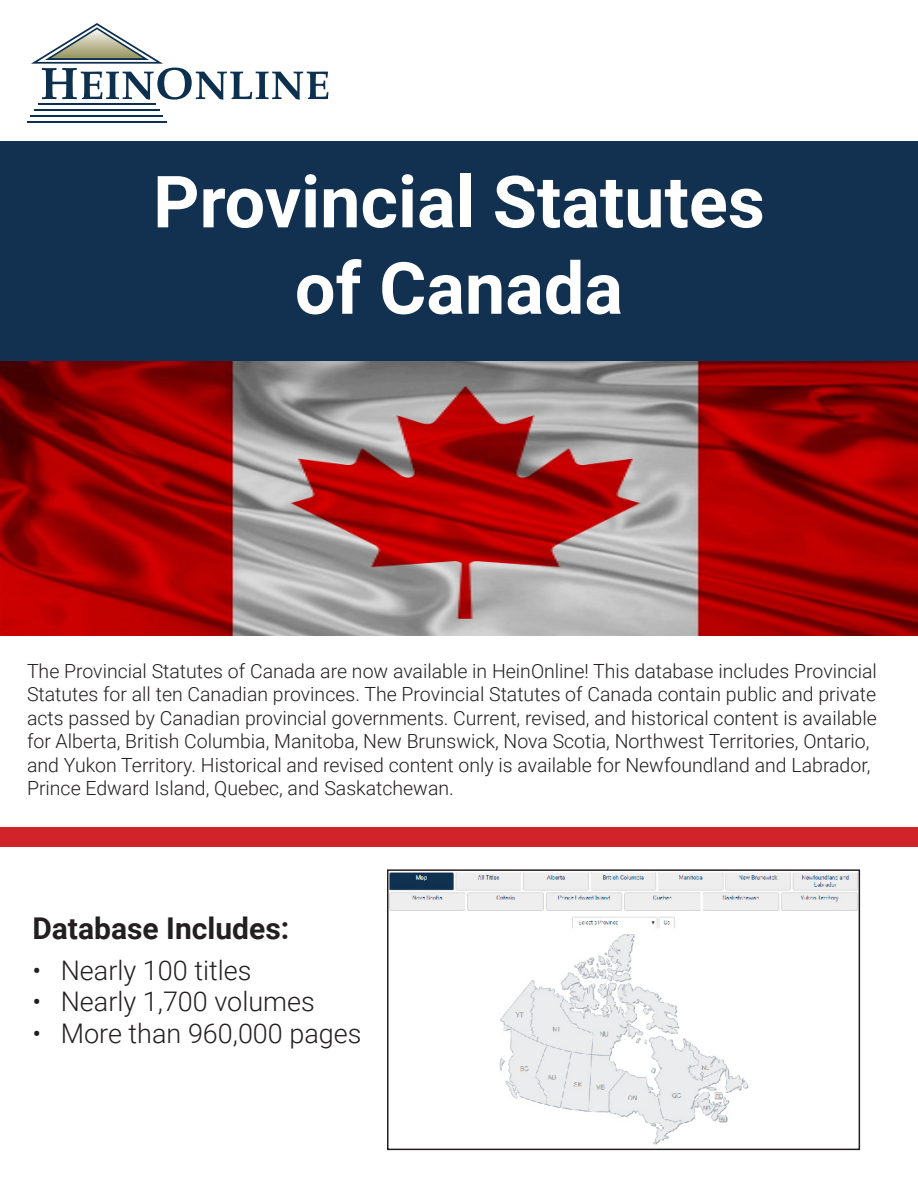
<style>
.page{position:relative;width:918px;height:1188px;background:#fff}
.page>*{position:absolute;margin:0;border:0;box-sizing:border-box;transform-origin:0 0}
.t1{font:700 72px "Roboto";color:#fff}
.t2{font:700 30px "Roboto";color:#231f20}
.t3{font:300 27px "Roboto";color:#231f20}
.t4{font:300 19.5px/23.4px "Roboto";color:#231f20}
</style>
<div class="page">
<hr style="left:38px;top:103px;width:118px;height:2px;background:#0e304f">
<hr style="left:34px;top:109px;width:126px;height:2px;background:#0e304f">
<hr style="left:31px;top:115px;width:132px;height:2px;background:#0e304f">
<hr style="left:27px;top:121px;width:140px;height:2px;background:#0e304f">
<svg style="left:31px;top:23px;width:297px;height:77px"></svg>
<div style="left:0;top:141px;width:918px;height:253px;background:#123150"></div>
<div style="left:0;top:827px;width:918px;height:20px;background:#d1232a"></div>
<img style="left:1px;top:362px;width:917px;height:273px">
<img style="left:390px;top:872px;width:467px;height:273px">
<div style="left:387px;top:869px;width:473px;height:281px;border:2px solid #231f20"></div>
<p class="t1" style="left:153px;top:151px;width:613px">Provincial Statutes</p>
<p class="t1" style="left:295px;top:238px;width:330px">of Canada</p>
<p class="t4" style="left:27px;top:659px;width:852px">The Provincial Statutes of Canada are now available in HeinOnline! This database includes Provincial Statutes for all ten Canadian provinces. The Provincial Statutes of Canada contain public and private acts passed by Canadian provincial governments. Current, revised, and historical content is available for Alberta, British Columbia, Manitoba, New Brunswick, Nova Scotia, Northwest Territories, Ontario, and Yukon Territory. Historical and revised content only is available for Newfoundland and Labrador, Prince Edward Island, Quebec, and Saskatchewan.</p>
<p class="t2" style="left:32px;top:907px;width:258px">Database Includes:</p>
<p class="t3" style="left:32px;top:951px;width:221px">• Nearly 100 titles</p>
<p class="t3" style="left:32px;top:983px;width:284px">• Nearly 1,700 volumes</p>
<p class="t3" style="left:32px;top:1014px;width:331px">• More than 960,000 pages</p>
</div>
